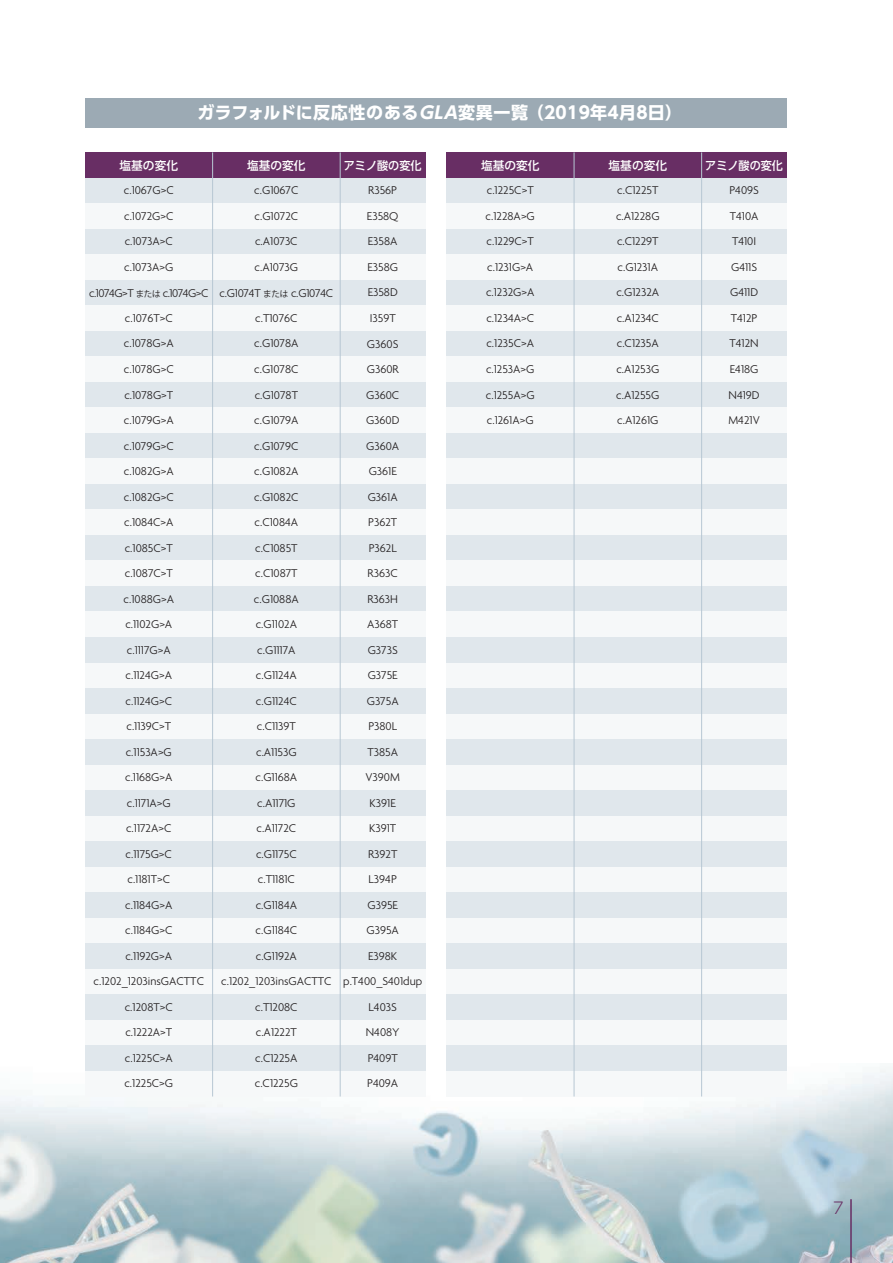
<style>
.page{position:relative;width:893px;height:1263px;background:#fff}
.page>*{position:absolute;margin:0;border:0;box-sizing:border-box;transform-origin:0 0}
.t1{font:700 16.95px "UD Shin Go Pro";letter-spacing:.02em;color:#fff}
.t2{font:300 15.9px "UD Shin Go Pro";color:#682e64}
.t3{font:300 12.15px/25.5px "Agenda";color:#231f20}
.t4{font:500 11.7px "UD Shin Go Pro";color:#fff}
.t5{font:500 11.7px "UD Shin Go Pro";color:#fff;scale:.95 1}
.s1{font-style:italic}
.s2{font-family:"Koz Go Pr 6 N";font-weight:400;font-size:8.55px}
</style>
<div class="page">
<img style="left:0;top:1063px;width:893px;height:200px">
<hr style="left:850px;top:1199px;width:2px;height:64px;background:#682e64">
<div style="left:85px;top:98px;width:702px;height:30px;background:#9caab4"></div>
<div style="left:446px;top:152px;width:341px;height:26px;background:#682e64"></div>
<div style="left:446px;top:178px;width:341px;height:25px;background:#e0e7ec"></div>
<div style="left:446px;top:203px;width:341px;height:26px;background:#f6f8f9"></div>
<div style="left:446px;top:229px;width:341px;height:25px;background:#e0e7ec"></div>
<div style="left:446px;top:254px;width:341px;height:26px;background:#f6f8f9"></div>
<div style="left:446px;top:280px;width:341px;height:26px;background:#e0e7ec"></div>
<div style="left:446px;top:306px;width:341px;height:25px;background:#f6f8f9"></div>
<div style="left:446px;top:331px;width:341px;height:26px;background:#e0e7ec"></div>
<div style="left:446px;top:357px;width:341px;height:25px;background:#f6f8f9"></div>
<div style="left:446px;top:382px;width:341px;height:25px;background:#e0e7ec"></div>
<div style="left:446px;top:408px;width:341px;height:25px;background:#f6f8f9"></div>
<div style="left:446px;top:433px;width:341px;height:26px;background:#e0e7ec"></div>
<div style="left:446px;top:459px;width:341px;height:25px;background:#f6f8f9"></div>
<div style="left:446px;top:535px;width:341px;height:25px;background:#e0e7ec"></div>
<div style="left:446px;top:561px;width:341px;height:25px;background:#f6f8f9"></div>
<div style="left:446px;top:484px;width:341px;height:25px;background:#e0e7ec"></div>
<div style="left:446px;top:510px;width:341px;height:25px;background:#f6f8f9"></div>
<div style="left:446px;top:586px;width:341px;height:26px;background:#e0e7ec"></div>
<div style="left:446px;top:612px;width:341px;height:25px;background:#f6f8f9"></div>
<div style="left:446px;top:637px;width:341px;height:26px;background:#e0e7ec"></div>
<div style="left:446px;top:663px;width:341px;height:25px;background:#f6f8f9"></div>
<div style="left:446px;top:688px;width:341px;height:26px;background:#e0e7ec"></div>
<div style="left:446px;top:714px;width:341px;height:25px;background:#f6f8f9"></div>
<div style="left:446px;top:739px;width:341px;height:26px;background:#e0e7ec"></div>
<div style="left:446px;top:765px;width:341px;height:25px;background:#f6f8f9"></div>
<div style="left:446px;top:790px;width:341px;height:26px;background:#e0e7ec"></div>
<div style="left:446px;top:816px;width:341px;height:25px;background:#f6f8f9"></div>
<div style="left:446px;top:841px;width:341px;height:26px;background:#e0e7ec"></div>
<div style="left:446px;top:867px;width:341px;height:25px;background:#f6f8f9"></div>
<div style="left:446px;top:892px;width:341px;height:26px;background:#e0e7ec"></div>
<div style="left:446px;top:918px;width:341px;height:25px;background:#f6f8f9"></div>
<div style="left:446px;top:943px;width:341px;height:26px;background:#e0e7ec"></div>
<div style="left:446px;top:969px;width:341px;height:25px;background:#f6f8f9"></div>
<div style="left:446px;top:994px;width:341px;height:26px;background:#e0e7ec"></div>
<div style="left:446px;top:1020px;width:341px;height:25px;background:#f6f8f9"></div>
<div style="left:446px;top:1045px;width:341px;height:26px;background:#e0e7ec"></div>
<div style="left:446px;top:1071px;width:341px;height:25px;background:#f6f8f9"></div>
<hr style="left:574px;top:152px;width:1px;height:944px;background:#b7c7d3">
<hr style="left:701px;top:152px;width:1px;height:944px;background:#b7c7d3">
<div style="left:85px;top:152px;width:340px;height:26px;background:#682e64"></div>
<div style="left:85px;top:178px;width:340px;height:25px;background:#e0e7ec"></div>
<div style="left:85px;top:203px;width:340px;height:26px;background:#f6f8f9"></div>
<div style="left:85px;top:229px;width:340px;height:25px;background:#e0e7ec"></div>
<div style="left:85px;top:254px;width:340px;height:26px;background:#f6f8f9"></div>
<div style="left:85px;top:280px;width:340px;height:26px;background:#e0e7ec"></div>
<div style="left:85px;top:306px;width:340px;height:25px;background:#f6f8f9"></div>
<div style="left:85px;top:331px;width:340px;height:26px;background:#e0e7ec"></div>
<div style="left:85px;top:357px;width:340px;height:25px;background:#f6f8f9"></div>
<div style="left:85px;top:382px;width:340px;height:25px;background:#e0e7ec"></div>
<div style="left:85px;top:408px;width:340px;height:25px;background:#f6f8f9"></div>
<div style="left:85px;top:433px;width:340px;height:26px;background:#e0e7ec"></div>
<div style="left:85px;top:459px;width:340px;height:25px;background:#f6f8f9"></div>
<div style="left:85px;top:535px;width:340px;height:25px;background:#e0e7ec"></div>
<div style="left:85px;top:561px;width:340px;height:25px;background:#f6f8f9"></div>
<div style="left:85px;top:484px;width:340px;height:25px;background:#e0e7ec"></div>
<div style="left:85px;top:510px;width:340px;height:25px;background:#f6f8f9"></div>
<div style="left:85px;top:586px;width:340px;height:26px;background:#e0e7ec"></div>
<div style="left:85px;top:612px;width:340px;height:25px;background:#f6f8f9"></div>
<div style="left:85px;top:637px;width:340px;height:26px;background:#e0e7ec"></div>
<div style="left:85px;top:663px;width:340px;height:25px;background:#f6f8f9"></div>
<div style="left:85px;top:688px;width:340px;height:26px;background:#e0e7ec"></div>
<div style="left:85px;top:714px;width:340px;height:25px;background:#f6f8f9"></div>
<div style="left:85px;top:739px;width:340px;height:26px;background:#e0e7ec"></div>
<div style="left:85px;top:765px;width:340px;height:25px;background:#f6f8f9"></div>
<div style="left:85px;top:790px;width:340px;height:26px;background:#e0e7ec"></div>
<div style="left:85px;top:816px;width:340px;height:25px;background:#f6f8f9"></div>
<div style="left:85px;top:841px;width:340px;height:26px;background:#e0e7ec"></div>
<div style="left:85px;top:867px;width:340px;height:25px;background:#f6f8f9"></div>
<div style="left:85px;top:892px;width:340px;height:26px;background:#e0e7ec"></div>
<div style="left:85px;top:918px;width:340px;height:25px;background:#f6f8f9"></div>
<div style="left:85px;top:943px;width:340px;height:26px;background:#e0e7ec"></div>
<div style="left:85px;top:969px;width:340px;height:25px;background:#f6f8f9"></div>
<div style="left:85px;top:994px;width:340px;height:26px;background:#e0e7ec"></div>
<div style="left:85px;top:1020px;width:340px;height:25px;background:#f6f8f9"></div>
<div style="left:85px;top:1045px;width:340px;height:26px;background:#e0e7ec"></div>
<div style="left:85px;top:1071px;width:340px;height:25px;background:#f6f8f9"></div>
<hr style="left:212px;top:152px;width:1px;height:944px;background:#b7c7d3">
<hr style="left:340px;top:152px;width:1px;height:944px;background:#b7c7d3">
<h1 class="t1" style="left:198px;top:99px;width:486px">ガラフォルドに反応性のある<span class="s1">GLA</span>変異一覧 （2019年4月8日）</h1>
<p class="t4" style="left:120px;top:156px;width:60px">塩基の変化</p>
<p class="t4" style="left:247px;top:156px;width:60px">塩基の変化</p>
<p class="t5" style="left:344px;top:156px;width:83px">アミノ酸の変化</p>
<p class="t3" style="left:89px;top:178px;width:121px;text-align:center">c.1067G&gt;C<br>c.1072G&gt;C<br>c.1073A&gt;C<br>c.1073A&gt;G<br>c.1074G&gt;T <span class="s2">または</span> c.1074G&gt;C c.1076T&gt;C<br>c.1078G&gt;A<br>c.1078G&gt;C<br>c.1078G&gt;T<br>c.1079G&gt;A<br>c.1079G&gt;C<br>c.1082G&gt;A<br>c.1082G&gt;C<br>c.1084C&gt;A<br>c.1085C&gt;T<br>c.1087C&gt;T<br>c.1088G&gt;A<br>c.1102G&gt;A<br>c.1117G&gt;A<br>c.1124G&gt;A<br>c.1124G&gt;C<br>c.1139C&gt;T<br>c.1153A&gt;G<br>c.1168G&gt;A<br>c.1171A&gt;G<br>c.1172A&gt;C<br>c.1175G&gt;C<br>c.1181T&gt;C<br>c.1184G&gt;A<br>c.1184G&gt;C<br>c.1192G&gt;A c.1202_1203insGACTTC c.1208T&gt;C<br>c.1222A&gt;T<br>c.1225C&gt;A<br>c.1225C&gt;G</p>
<p class="t3" style="left:219px;top:178px;width:115px;text-align:center">c.G1067C<br>c.G1072C<br>c.A1073C<br>c.A1073G<br>c.G1074T <span class="s2">または</span> c.G1074C c.T1076C<br>c.G1078A<br>c.G1078C<br>c.G1078T<br>c.G1079A<br>c.G1079C<br>c.G1082A<br>c.G1082C<br>c.C1084A<br>c.C1085T<br>c.C1087T<br>c.G1088A<br>c.G1102A<br>c.G1117A<br>c.G1124A<br>c.G1124C<br>c.C1139T<br>c.A1153G<br>c.G1168A<br>c.A1171G<br>c.A1172C<br>c.G1175C<br>c.T1181C<br>c.G1184A<br>c.G1184C<br>c.G1192A c.1202_1203insGACTTC c.T1208C<br>c.A1222T<br>c.C1225A<br>c.C1225G</p>
<p class="t3" style="left:343px;top:178px;width:80px;text-align:center">R356P<br>E358Q<br>E358A<br>E358G<br>E358D<br>I359T<br>G360S<br>G360R<br>G360C<br>G360D<br>G360A<br>G361E<br>G361A<br>P362T<br>P362L<br>R363C<br>R363H<br>A368T<br>G373S<br>G375E<br>G375A<br>P380L<br>T385A<br>V390M<br>K391E<br>K391T<br>R392T<br>L394P<br>G395E<br>G395A<br>E398K p.T400_S401dup<br>L403S<br>N408Y<br>P409T<br>P409A</p>
<p class="t4" style="left:481px;top:156px;width:60px">塩基の変化</p>
<p class="t4" style="left:609px;top:156px;width:60px">塩基の変化</p>
<p class="t5" style="left:705px;top:156px;width:83px">アミノ酸の変化</p>
<p class="t3" style="left:486px;top:178px;width:51px">c.1225C&gt;T c.1228A&gt;G c.1229C&gt;T c.1231G&gt;A c.1232G&gt;A c.1234A&gt;C c.1235C&gt;A c.1253A&gt;G c.1255A&gt;G c.1261A&gt;G</p>
<p class="t3" style="left:616px;top:178px;width:45px">c.C1225T c.A1228G c.C1229T c.G1231A c.G1232A c.A1234C c.C1235A c.A1253G c.A1255G c.A1261G</p>
<p class="t3" style="left:728px;top:178px;width:33px">P409S<br>T410A<br>T410I<br>G411S<br>G411D<br>T412P<br>T412N<br>E418G<br>N419D<br>M421V</p>
<h2 class="t2" style="left:833px;top:1195px;width:12px">7</h2>
</div>
